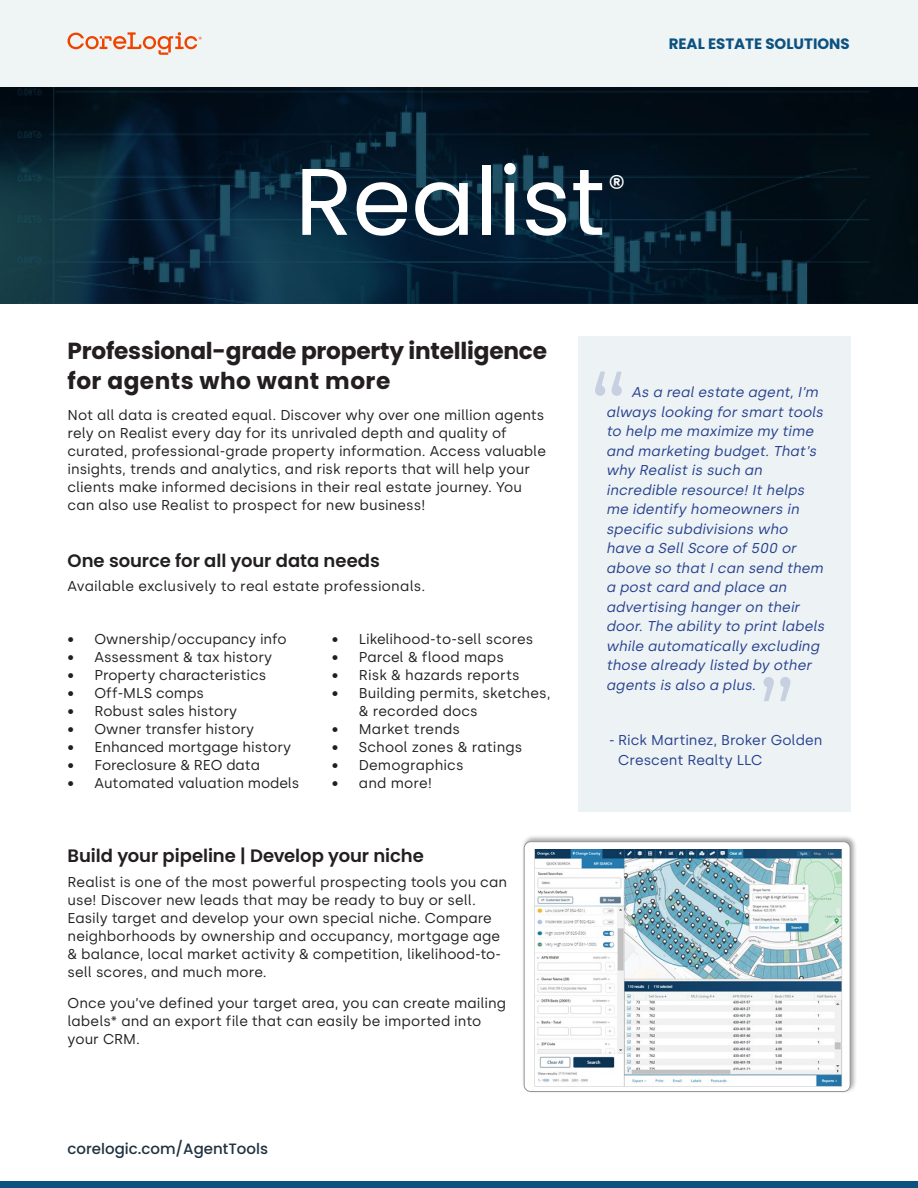
<style>
.page{position:relative;width:918px;height:1188px;background:#fff}
.page>*{position:absolute;margin:0;border:0;box-sizing:border-box;transform-origin:0 0}
.t1{font:94.5px "Poppins";color:#fff}
.t2{font:34.05px "Poppins";color:#fff}
.t3{font:700 23.25px/30px "Poppins";letter-spacing:-.01em;color:#231f20}
.t4{font:600 18px "Poppins";letter-spacing:-.005em;color:#231f20}
.t5{font:500 15px "Poppins";color:#1f323e}
.t6{font:700 15px "Poppins";color:#0c5180}
.t7{font:14.25px/18px "Silka";letter-spacing:.005em;color:#231f20}
.t8{font:italic 14.25px/19.5px "Silka";color:#25408f}
.t9{font:14.25px/19.5px "Silka";letter-spacing:.005em;color:#25408f}
</style>
<div class="page">
<div style="left:0;top:0;width:918px;height:87px;background:#eff4f5"></div>
<img style="left:0;top:87px;width:918px;height:216px">
<div style="left:0;top:1181px;width:918px;height:7px;background:#0c5180"></div>
<svg style="left:67px;top:32px;width:135px;height:23px"></svg>
<div style="left:578px;top:336px;width:272px;height:475px;background:#edf2f4"></div>
<svg style="left:595px;top:372px;width:27px;height:24px"></svg>
<svg style="left:764px;top:677px;width:26px;height:24px"></svg>
<div style="left:521px;top:834px;width:336px;height:260px;background:#231f20;opacity:.4"></div>
<div style="left:524px;top:842px;width:326px;height:250px;background:#fff;border-radius:6px"></div>
<div style="left:524px;top:841px;width:326px;height:251px;border:1px solid #949698;border-radius:6px"></div>
<img style="left:535px;top:849px;width:307px;height:237px">
<h1 class="t1" style="left:295px;top:147px;width:312px">Realist</h1>
<h2 class="t2" style="left:608px;top:168px;width:19px">®</h2>
<p class="t6" style="left:669px;top:35px;width:183px">REAL ESTATE SOLUTIONS</p>
<h3 class="t3" style="left:68px;top:336px;width:481px">Professional-grade property intelligence for agents who want more</h3>
<p class="t7" style="left:68px;top:406px;width:480px">Not all data is created equal. Discover why over one million agents rely on Realist every day for its unrivaled depth and quality of curated, professional-grade property information. Access valuable insights, trends and analytics, and risk reports that will help your clients make informed decisions in their real estate journey. You can also use Realist to prospect for new business!</p>
<p class="t4" style="left:68px;top:550px;width:314px">One source for all your data needs</p>
<p class="t7" style="left:68px;top:577px;width:359px">Available exclusively to real estate professionals.</p>
<p class="t7" style="left:68px;top:630px;width:221px">• Ownership/occupancy info</p>
<p class="t7" style="left:68px;top:648px;width:206px">• Assessment &amp; tax history</p>
<p class="t7" style="left:68px;top:666px;width:200px">• Property characteristics</p>
<p class="t7" style="left:68px;top:684px;width:138px">• Off-MLS comps</p>
<p class="t7" style="left:68px;top:702px;width:171px">• Robust sales history</p>
<p class="t7" style="left:68px;top:720px;width:188px">• Owner transfer history</p>
<p class="t7" style="left:68px;top:738px;width:225px">• Enhanced mortgage history</p>
<p class="t7" style="left:68px;top:756px;width:194px">• Foreclosure &amp; REO data</p>
<p class="t7" style="left:68px;top:774px;width:233px">• Automated valuation models</p>
<p class="t7" style="left:332px;top:630px;width:203px">• Likelihood-to-sell scores</p>
<p class="t7" style="left:332px;top:648px;width:174px">• Parcel &amp; flood maps</p>
<p class="t7" style="left:332px;top:666px;width:189px">• Risk &amp; hazards reports</p>
<p class="t7" style="left:359px;top:684px;width:193px;text-indent:-27px">• Building permits, sketches, &amp; recorded docs</p>
<p class="t7" style="left:332px;top:720px;width:130px">• Market trends</p>
<p class="t7" style="left:332px;top:738px;width:192px">• School zones &amp; ratings</p>
<p class="t7" style="left:332px;top:756px;width:133px">• Demographics</p>
<p class="t7" style="left:332px;top:774px;width:102px">• and more!</p>
<p class="t4" style="left:68px;top:845px;width:358px">Build your pipeline | Develop your niche</p>
<p class="t7" style="left:68px;top:873px;width:441px">Realist is one of the most powerful prospecting tools you can use! Discover new leads that may be ready to buy or sell.<br>Easily target and develop your own special niche. Compare neighborhoods by ownership and occupancy, mortgage age &amp; balance, local market activity &amp; competition, likelihood-to&shy;sell scores, and much more.</p>
<p class="t7" style="left:68px;top:994px;width:440px">Once you’ve defined your target area, you can create mailing labels* and an export file that can easily be imported into your CRM.</p>
<p class="t5" style="left:68px;top:1140px;width:202px">corelogic.com/AgentTools</p>
<p class="t8" style="left:606px;top:383px;width:223px;text-indent:25px">As a real estate agent, I’m always looking for smart tools to help me maximize my time and marketing budget. That’s why Realist is such an incredible resource! It helps me identify homeowners in specific subdivisions who have a Sell Score of 500 or above so that I can send them a post card and place an advertising hanger on their door. The ability to print labels while automatically excluding those already listed by other agents is also a plus.</p>
<p class="t9" style="left:618px;top:730px;width:206px;text-indent:-9px">- Rick Martinez, Broker Golden<br>Crescent Realty LLC</p>
</div>
